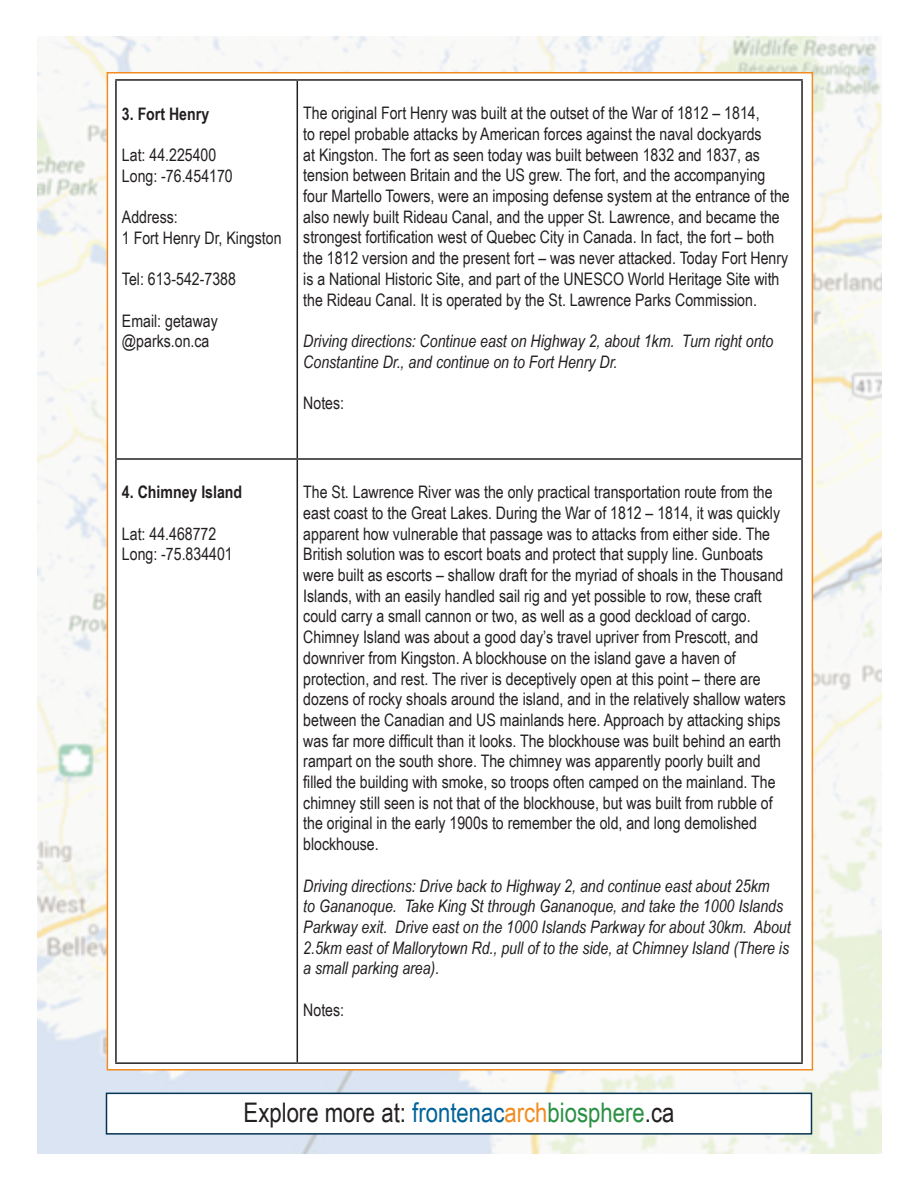
<style>
.page{position:relative;width:918px;height:1188px;background:#fff}
.page>*{position:absolute;margin:0;border:0;box-sizing:border-box;transform-origin:0 0}
.t1{font:27px "Arial Narrow";color:#231f20}
.t2{font:17.25px/20.7px "Arial Narrow";color:#231f20}
.t3{font:italic 17.25px/20.7px "Arial Narrow";color:#231f20}
.t4{font:700 17.25px "Arial Narrow";color:#231f20}
.s1{color:#016298}
.s2{color:#f28b20}
.s3{color:#2a9043}
</style>
<div class="page">
<img style="left:38px;top:36px;width:844px;height:1118px">
<div style="left:106px;top:1093px;width:706px;height:42px;background:#fff;border:2px solid #053352"></div>
<div style="left:107px;top:72px;width:706px;height:999px;background:#fff;border:2px solid #f28b20"></div>
<hr style="left:115px;top:79px;width:182px;height:2px;background:#231f20">
<hr style="left:115px;top:81px;width:2px;height:377px;background:#231f20">
<hr style="left:297px;top:79px;width:506px;height:2px;background:#231f20">
<hr style="left:297px;top:81px;width:1px;height:377px;background:#231f20">
<hr style="left:801px;top:81px;width:2px;height:377px;background:#231f20">
<hr style="left:115px;top:458px;width:182px;height:2px;background:#231f20">
<hr style="left:115px;top:460px;width:2px;height:602px;background:#231f20">
<hr style="left:297px;top:458px;width:506px;height:2px;background:#231f20">
<hr style="left:297px;top:460px;width:1px;height:602px;background:#231f20">
<hr style="left:801px;top:460px;width:2px;height:602px;background:#231f20">
<hr style="left:115px;top:1062px;width:182px;height:2px;background:#231f20">
<hr style="left:297px;top:1062px;width:506px;height:2px;background:#231f20">
<p class="t4" style="left:122px;top:101px;width:89px">3. Fort Henry</p>
<p class="t2" style="left:122px;top:144px;width:96px">Lat: 44.225400</p>
<p class="t2" style="left:122px;top:165px;width:112px">Long: -76.454170</p>
<p class="t2" style="left:122px;top:206px;width:57px">Address:</p>
<p class="t2" style="left:122px;top:227px;width:161px">1 Fort Henry Dr, Kingston</p>
<p class="t2" style="left:122px;top:268px;width:116px">Tel: 613-542-7388</p>
<p class="t2" style="left:122px;top:310px;width:97px">Email: getaway</p>
<p class="t2" style="left:122px;top:330px;width:89px">@parks.on.ca</p>
<p class="t2" style="left:303px;top:102px;width:488px">The original Fort Henry was built at the outset of the War of 1812 – 1814,<br>to repel probable attacks by American forces against the naval dockyards<br>at Kingston. The fort as seen today was built between 1832 and 1837, as tension between Britain and the US grew. The fort, and the accompanying four Martello Towers, were an imposing defense system at the entrance of the also newly built Rideau Canal, and the upper St. Lawrence, and became the strongest fortification west of Quebec City in Canada. In fact, the fort – both the 1812 version and the present fort – was never attacked. Today Fort Henry is a National Historic Site, and part of the UNESCO World Heritage Site with the Rideau Canal. It is operated by the St. Lawrence Parks Commission.</p>
<p class="t3" style="left:303px;top:330px;width:472px">Driving directions: Continue east on Highway 2, about 1km. Turn right onto<br>Constantine Dr., and continue on to Fort Henry Dr.</p>
<p class="t2" style="left:303px;top:392px;width:42px">Notes:</p>
<p class="t4" style="left:122px;top:479px;width:122px">4. Chimney Island</p>
<p class="t2" style="left:122px;top:523px;width:96px">Lat: 44.468772</p>
<p class="t2" style="left:122px;top:543px;width:112px">Long: -75.834401</p>
<p class="t2" style="left:303px;top:481px;width:478px">The St. Lawrence River was the only practical transportation route from the east coast to the Great Lakes. During the War of 1812 – 1814, it was quickly</p>
<p class="t2" style="left:303px;top:523px;width:482px">apparent how vulnerable that passage was to attacks from either side. The British solution was to escort boats and protect that supply line. Gunboats were built as escorts – shallow draft for the myriad of shoals in the Thousand Islands, with an easily handled sail rig and yet possible to row, these craft could carry a small cannon or two, as well as a good deckload of cargo.</p>
<p class="t2" style="left:303px;top:626px;width:484px">Chimney Island was about a good day’s travel upriver from Prescott, and downriver from Kingston. A blockhouse on the island gave a haven of protection, and rest. The river is deceptively open at this point – there are dozens of rocky shoals around the island, and in the relatively shallow waters between the Canadian and US mainlands here. Approach by attacking ships was far more difficult than it looks. The blockhouse was built behind an earth rampart on the south shore. The chimney was apparently poorly built and filled the building with smoke, so troops often camped on the mainland. The chimney still seen is not that of the blockhouse, but was built from rubble of the original in the early 1900s to remember the old, and long demolished blockhouse.</p>
<p class="t3" style="left:303px;top:875px;width:489px">Driving directions: Drive back to Highway 2, and continue east about 25km<br>to Gananoque. Take King St through Gananoque, and take the 1000 Islands Parkway exit. Drive east on the 1000 Islands Parkway for about 30km. About 2.5km east of Mallorytown Rd., pull of to the side, at Chimney Island (There is a small parking area).</p>
<p class="t2" style="left:303px;top:999px;width:42px">Notes:</p>
<h1 class="t1" style="left:244px;top:1093px;width:432px">Explore more at: <span class="s1">frontenac</span><span class="s2">arch</span><span class="s3">biosphere</span>.ca</h1>
</div>
